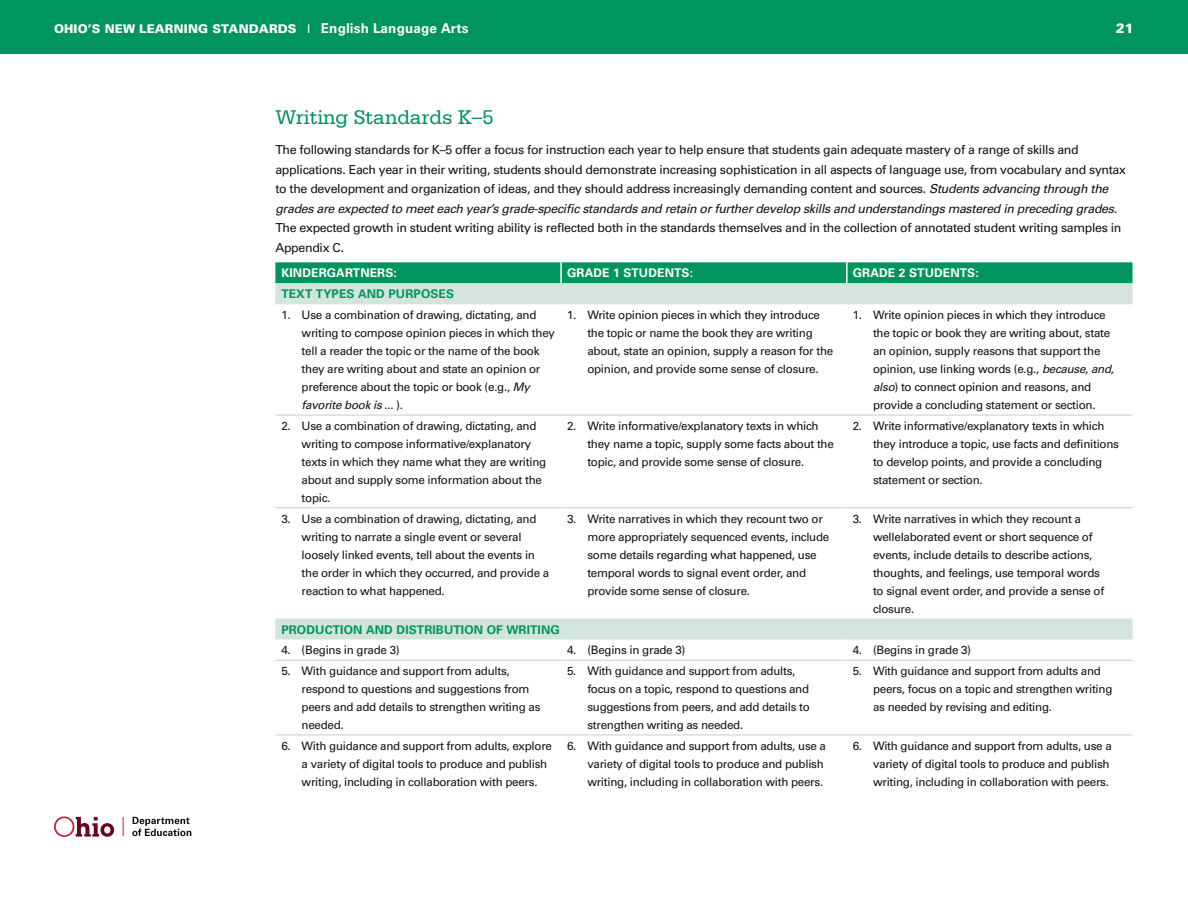
<style>
.page{position:relative;width:1188px;height:918px;background:#fff}
.page>*{position:absolute;margin:0;border:0;box-sizing:border-box;transform-origin:0 0}
.BHD{font:21px "Serifa";letter-spacing:-.01em;color:#00945e}
.t1{font:900 13.5px "Univers";color:#fff}
.BOD_w_space{font:12.3px/19.5px "Univers";letter-spacing:-.025em;color:#121212}
.COLUMN_BHD{font:700 12px "Univers";letter-spacing:.01em;color:#00945e}
.t2{font:900 12px "Univers";letter-spacing:.01em;color:#fff}
.COLUMN_HD{font:700 12px "Univers";letter-spacing:.01em;color:#fff}
.NUMBER{font:11.7px/18px "Univers";letter-spacing:-.025em;color:#121212}
.s1{font-weight:400}
.s2{font-weight:700;font-size:13.5px}
.s3{font-style:italic}
</style>
<div class="page">
<div style="left:0;top:0;width:1188px;height:54px;background:#00945e"></div>
<svg style="left:54px;top:816px;width:60px;height:21px"></svg>
<svg style="left:123px;top:817px;width:1px;height:19px"></svg>
<svg style="left:132px;top:817px;width:59px;height:19px"></svg>
<div style="left:275px;top:262px;width:857px;height:21px;background:#00945e"></div>
<svg style="left:275px;top:283px;width:857px;height:357px"></svg>
<hr style="left:560px;top:262px;width:2px;height:21px;background:#fff">
<hr style="left:846px;top:262px;width:2px;height:21px;background:#fff">
<hr style="left:560px;top:304px;width:2px;height:111px;background:#fff">
<hr style="left:846px;top:304px;width:2px;height:111px;background:#fff">
<hr style="left:560px;top:415px;width:2px;height:92px;background:#fff">
<hr style="left:846px;top:415px;width:2px;height:92px;background:#fff">
<hr style="left:560px;top:508px;width:2px;height:111px;background:#fff">
<hr style="left:846px;top:508px;width:2px;height:111px;background:#fff">
<hr style="left:275px;top:415px;width:286px;height:1px;background:#c9cccb">
<hr style="left:561px;top:415px;width:286px;height:1px;background:#c9cccb">
<hr style="left:847px;top:415px;width:286px;height:1px;background:#c9cccb">
<hr style="left:275px;top:507px;width:286px;height:1px;background:#c9cccb">
<hr style="left:561px;top:507px;width:286px;height:1px;background:#c9cccb">
<hr style="left:847px;top:507px;width:286px;height:1px;background:#c9cccb">
<hr style="left:275px;top:660px;width:286px;height:1px;background:#c9cccb">
<hr style="left:561px;top:660px;width:286px;height:1px;background:#c9cccb">
<hr style="left:847px;top:660px;width:286px;height:1px;background:#c9cccb">
<hr style="left:275px;top:735px;width:286px;height:1px;background:#c9cccb">
<hr style="left:561px;top:735px;width:286px;height:1px;background:#c9cccb">
<hr style="left:847px;top:735px;width:286px;height:1px;background:#c9cccb">
<p class="t2" style="left:54px;top:21px;width:416px">OHIO’S NEW LEARNING STANDARDS <span class="s1">I</span> <span class="s2">English Language Arts</span></p>
<p class="t1" style="left:1116px;top:19px;width:20px">21</p>
<p class="BHD" style="left:275px;top:105px;width:220px">Writing Standards K–5</p>
<p class="BOD_w_space" style="left:275px;top:140px;width:852px">The following standards for K–5 offer a focus for instruction each year to help ensure that students gain adequate mastery of a range of skills and applications. Each year in their writing, students should demonstrate increasing sophistication in all aspects of language use, from vocabulary and syntax to the development and organization of ideas, and they should address increasingly demanding content and sources. <span class="s3">Students advancing through the grades are expected to meet each year’s grade-specific standards and retain or further develop skills and understandings mastered in preceding grades.<br></span>The expected growth in student writing ability is reflected both in the standards themselves and in the collection of annotated student writing samples in Appendix C.</p>
<p class="COLUMN_HD" style="left:281px;top:266px;width:117px">KINDERGARTNERS:</p>
<p class="COLUMN_HD" style="left:567px;top:266px;width:127px">GRADE 1 STUDENTS:</p>
<p class="COLUMN_HD" style="left:853px;top:266px;width:127px">GRADE 2 STUDENTS:</p>
<p class="COLUMN_BHD" style="left:281px;top:287px;width:174px">TEXT TYPES AND PURPOSES</p>
<p class="NUMBER" style="left:302px;top:306px;width:255px;text-indent:-20px">1. Use a combination of drawing, dictating, and writing to compose opinion pieces in which they tell a reader the topic or the name of the book they are writing about and state an opinion or preference about the topic or book (e.g., <span class="s3">My favorite book is</span> ... ).</p>
<p class="NUMBER" style="left:587px;top:306px;width:248px;text-indent:-20px">1. Write opinion pieces in which they introduce the topic or name the book they are writing about, state an opinion, supply a reason for the opinion, and provide some sense of closure.</p>
<p class="NUMBER" style="left:873px;top:306px;width:243px;text-indent:-20px">1. Write opinion pieces in which they introduce the topic or book they are writing about, state an opinion, supply reasons that support the opinion, use linking words (e.g., <span class="s3">because, and, also</span>) to connect opinion and reasons, and provide a concluding statement or section.</p>
<p class="NUMBER" style="left:302px;top:417px;width:246px;text-indent:-20px">2. Use a combination of drawing, dictating, and writing to compose informative/explanatory texts in which they name what they are writing about and supply some information about the topic.</p>
<p class="NUMBER" style="left:587px;top:417px;width:248px;text-indent:-20px">2. Write informative/explanatory texts in which they name a topic, supply some facts about the topic, and provide some sense of closure.</p>
<p class="NUMBER" style="left:873px;top:417px;width:247px;text-indent:-20px">2. Write informative/explanatory texts in which they introduce a topic, use facts and definitions to develop points, and provide a concluding statement or section.</p>
<p class="NUMBER" style="left:302px;top:509px;width:249px;text-indent:-20px">3. Use a combination of drawing, dictating, and writing to narrate a single event or several loosely linked events, tell about the events in the order in which they occurred, and provide a reaction to what happened.</p>
<p class="NUMBER" style="left:587px;top:509px;width:244px;text-indent:-20px">3. Write narratives in which they recount two or more appropriately sequenced events, include some details regarding what happened, use temporal words to signal event order, and provide some sense of closure.</p>
<p class="NUMBER" style="left:873px;top:509px;width:233px;text-indent:-20px">3. Write narratives in which they recount a wellelaborated event or short sequence of events, include details to describe actions, thoughts, and feelings, use temporal words to signal event order, and provide a sense of closure.</p>
<p class="COLUMN_BHD" style="left:281px;top:622px;width:280px">PRODUCTION AND DISTRIBUTION OF WRITING</p>
<p class="NUMBER" style="left:281px;top:641px;width:120px">4. (Begins in grade 3)</p>
<p class="NUMBER" style="left:567px;top:641px;width:120px">4. (Begins in grade 3)</p>
<p class="NUMBER" style="left:853px;top:641px;width:120px">4. (Begins in grade 3)</p>
<p class="NUMBER" style="left:302px;top:662px;width:240px;text-indent:-20px">5. With guidance and support from adults, respond to questions and suggestions from peers and add details to strengthen writing as needed.</p>
<p class="NUMBER" style="left:587px;top:662px;width:224px;text-indent:-20px">5. With guidance and support from adults, focus on a topic, respond to questions and suggestions from peers, and add details to strengthen writing as needed.</p>
<p class="NUMBER" style="left:873px;top:662px;width:241px;text-indent:-20px">5. With guidance and support from adults and peers, focus on a topic and strengthen writing as needed by revising and editing.</p>
<p class="NUMBER" style="left:302px;top:737px;width:252px;text-indent:-20px">6. With guidance and support from adults, explore a variety of digital tools to produce and publish writing, including in collaboration with peers.</p>
<p class="NUMBER" style="left:587px;top:737px;width:240px;text-indent:-20px">6. With guidance and support from adults, use a variety of digital tools to produce and publish writing, including in collaboration with peers.</p>
<p class="NUMBER" style="left:873px;top:737px;width:240px;text-indent:-20px">6. With guidance and support from adults, use a variety of digital tools to produce and publish writing, including in collaboration with peers.</p>
</div>
